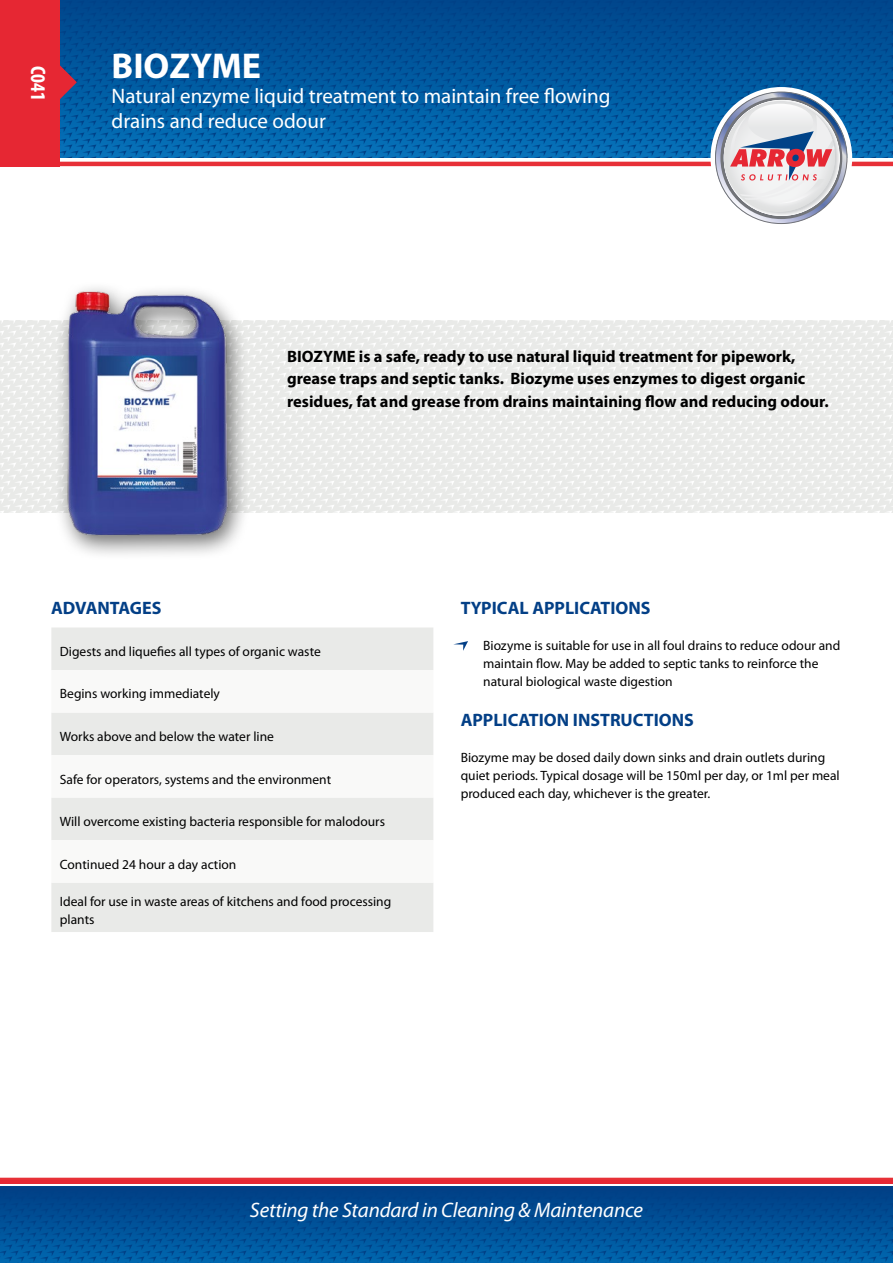
<style>
.page{position:relative;width:893px;height:1263px;background:#fff}
.page>*{position:absolute;margin:0;border:0;box-sizing:border-box;transform-origin:0 0}
.t1{font:700 36px "Myriad Pro";color:#fff}
.t2{font:21px/25.2px "Myriad Pro";color:#fff}
.t3{font:italic 21px "Myriad Pro";letter-spacing:-.01em;color:#fff}
.t4{font:700 condensed 21px "Myriad Pro";color:#fff}
.t5{font:700 18px "Myriad Pro";color:#033f86}
.t6{font:700 16.5px/22.5px "Myriad Pro";color:#000}
.t7{font:13.5px/18px "Myriad Pro";color:#000}
</style>
<div class="page">
<hr style="left:0;top:162px;width:893px;height:4px;background:#e73037">
<hr style="left:0;top:1178px;width:893px;height:4px;background:#e73037">
<svg style="left:59px;top:0;width:834px;height:157px;background:#01559b"></svg>
<svg style="left:710px;top:87px;width:142px;height:137px"></svg>
<svg style="left:0;top:1187px;width:893px;height:76px;background:#005096"></svg>
<svg style="left:0;top:321px;width:893px;height:192px;fill:#e9eae8"></svg>
<div style="left:0;top:0;width:59px;height:166px;background:#e62733"></div>
<svg style="left:59px;top:63px;width:18px;height:39px"></svg>
<div style="left:54px;top:281px;width:197px;height:279px;background:#000;opacity:.55"></div>
<img style="left:56px;top:282px;width:180px;height:261px">
<div style="left:51px;top:627px;width:382px;height:305px;background:#e9eae8"></div>
<svg style="left:51px;top:670px;width:382px;height:213px"></svg>
<svg style="left:453px;top:641px;width:15px;height:10px"></svg>
<hr style="left:0;top:1180px;width:893px;height:3px;background:#e62733">
<h2 class="t4" style="left:51px;top:66px;width:37px;rotate:90deg">C041</h2>
<h1 class="t1" style="left:112px;top:42px;width:151px">BIOZYME</h1>
<h2 class="t2" style="left:112px;top:83px;width:500px">Natural enzyme liquid treatment to maintain free flowing drains and reduce odour</h2>
<p class="t6" style="left:287px;top:344px;width:543px">BIOZYME is a safe, ready to use natural liquid treatment for pipework, grease traps and septic tanks. Biozyme uses enzymes to digest organic residues, fat and grease from drains maintaining flow and reducing odour.</p>
<h3 class="t5" style="left:51px;top:596px;width:112px">ADVANTAGES</h3>
<h3 class="t5" style="left:461px;top:596px;width:191px">TYPICAL APPLICATIONS</h3>
<p class="t7" style="left:483px;top:636px;width:359px">Biozyme is suitable for use in all foul drains to reduce odour and maintain flow. May be added to septic tanks to reinforce the natural biological waste digestion</p>
<h3 class="t5" style="left:461px;top:708px;width:235px">APPLICATION INSTRUCTIONS</h3>
<p class="t7" style="left:461px;top:748px;width:381px">Biozyme may be dosed daily down sinks and drain outlets during quiet periods. Typical dosage will be 150ml per day, or 1ml per meal produced each day, whichever is the greater.</p>
<p class="t7" style="left:60px;top:642px;width:262px">Digests and liquefies all types of organic waste</p>
<p class="t7" style="left:60px;top:685px;width:162px">Begins working immediately</p>
<p class="t7" style="left:60px;top:727px;width:216px">Works above and below the water line</p>
<p class="t7" style="left:60px;top:770px;width:273px">Safe for operators, systems and the environment</p>
<p class="t7" style="left:60px;top:812px;width:327px">Will overcome existing bacteria responsible for malodours</p>
<p class="t7" style="left:60px;top:855px;width:178px">Continued 24 hour a day action</p>
<p class="t7" style="left:60px;top:892px;width:333px">Ideal for use in waste areas of kitchens and food processing plants</p>
<h2 class="t3" style="left:250px;top:1197px;width:395px">Setting the Standard in Cleaning &amp; Maintenance</h2>
</div>
